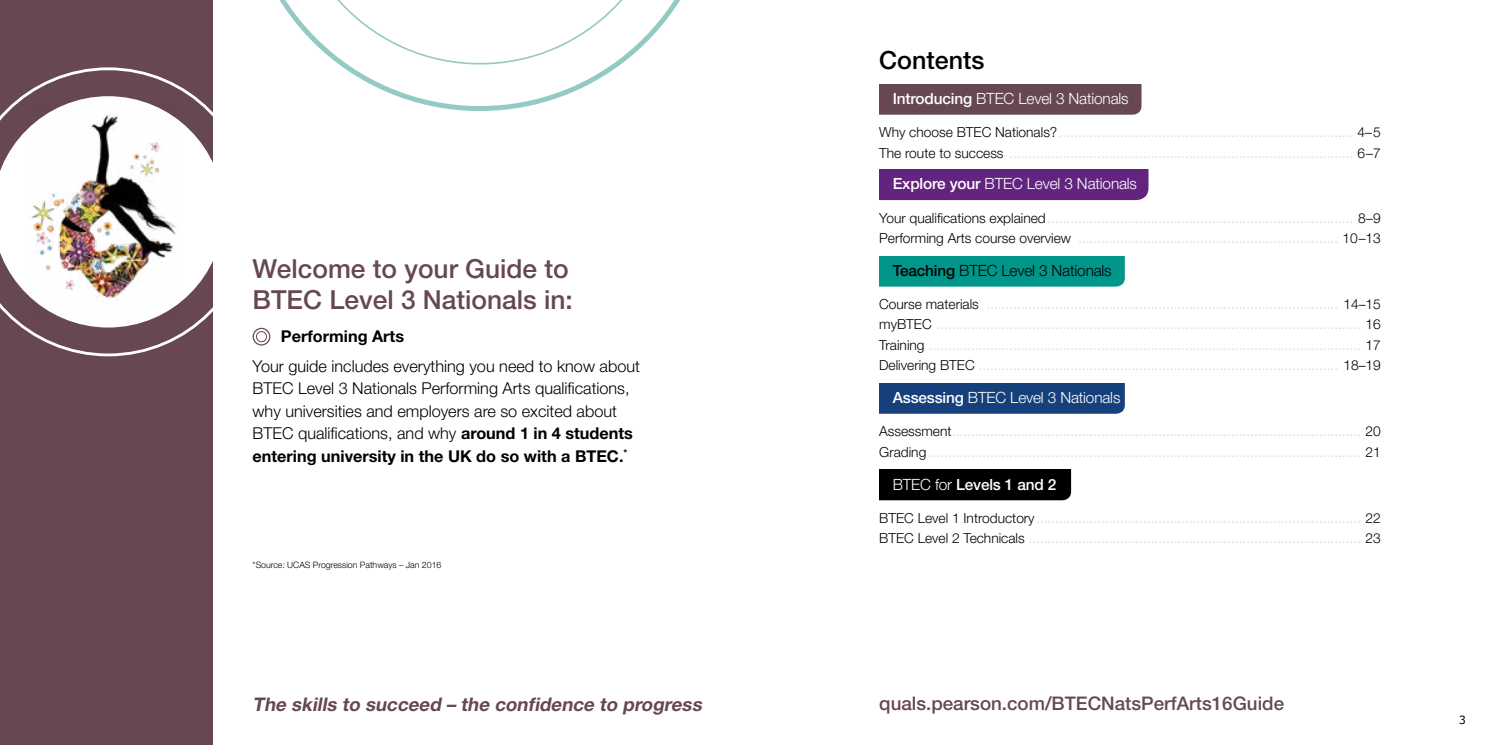
<style>
.page{position:relative;width:1489px;height:745px;background:#fff}
.page>*{position:absolute;margin:0;border:0;box-sizing:border-box;transform-origin:0 0}
.t1{font:500 26.25px/31.2px "Helvetica Neue LT Pro";color:#674754}
.t2{font:500 25px "Helvetica Neue LT Pro";color:#000}
.t3{font:italic 700 18.75px "Helvetica Neue LT Std";color:#674754}
.t4{font:500 18.75px "Helvetica Neue LT Pro";color:#674754}
.t5{font:300 16.25px/22.5px "Helvetica Neue LT Pro";color:#000}
.t6{font:700 16.25px "Helvetica Neue LT Std";color:#000}
.t7{font:300 15.38px "Helvetica Neue LT Pro";letter-spacing:-.01em;color:#fff}
.t8{font:300 15.38px "Helvetica Neue LT Pro";letter-spacing:-.01em;color:#000}
.t9{font:500 15.38px "Helvetica Neue LT Pro";letter-spacing:-.01em;color:#fff}
.t10{font:300 13.75px/20.2px "Helvetica Neue LT Pro";color:#d9d3d2}
.t11{font:11.25px "Verdana";color:#000}
.t12{font:300 8.75px "Helvetica Neue LT Pro";color:#000}
.s1{font-family:"Helvetica Neue LT Std";font-weight:700}
.s2{font-weight:500}
.s3{color:#000}
.s4{font-weight:300}
</style>
<div class="page">
<div style="left:0;top:0;width:213px;height:744px;background:#674754"></div>
<div style="left:252px;top:327px;width:18px;height:18px;border:1px solid #674754;border-radius:50%"></div>
<div style="left:256px;top:331px;width:11px;height:11px;border:1px solid #674754;border-radius:50%"></div>
<div style="left:879px;top:84px;width:262px;height:31px;background:#674754"></div>
<div style="left:879px;top:169px;width:269px;height:31px;background:#63247f"></div>
<div style="left:879px;top:256px;width:245px;height:30px;background:#00968a"></div>
<div style="left:879px;top:383px;width:245px;height:30px;background:#16407b"></div>
<div style="left:879px;top:469px;width:192px;height:31px;background:#000"></div>
<svg style="left:279px;top:0;width:401px;height:111px"></svg>
<svg style="left:290px;top:0;width:379px;height:64px"></svg>
<svg style="left:21px;top:67px;width:175px;height:289px"></svg>
<svg style="left:0;top:96px;width:213px;height:231px;fill:#fff"></svg>
<img style="left:25px;top:102px;width:154px;height:218px">
<h1 class="t1" style="left:252px;top:252px;width:322px">Welcome to your Guide to<br>BTEC Level 3 Nationals in:</h1>
<p class="t6" style="left:281px;top:326px;width:125px">Performing Arts</p>
<p class="t5" style="left:252px;top:354px;width:389px">Your guide includes everything you need to know about BTEC Level 3 Nationals Performing Arts qualifications, why universities and employers are so excited about BTEC qualifications, and why <span class="s1">around 1 in 4 students</span></p>
<p class="t6" style="left:252px;top:445px;width:376px">entering university in the UK do so with a BTEC.<sup>*</sup></p>
<p class="t12" style="left:252px;top:559px;width:190px">*Source: UCAS Progression Pathways – Jan 2016</p>
<h3 class="t3" style="left:252px;top:692px;width:454px">The skills to succeed – the confidence to progress</h3>
<h2 class="t2" style="left:879px;top:45px;width:107px">Contents</h2>
<p class="t7" style="left:892px;top:89px;width:237px"><span class="s2">Introducing</span> BTEC Level 3 Nationals</p>
<p class="t10" style="left:879px;top:122px;width:503px"><span class="s3">Why choose BTEC Nationals?</span>............................................................................. <span class="s3">4–5<br>The route to success</span> .......................................................................................... <span class="s3">6–7</span></p>
<p class="t7" style="left:892px;top:174px;width:246px"><span class="s2">Explore your</span> BTEC Level 3 Nationals</p>
<p class="t10" style="left:879px;top:207px;width:503px"><span class="s3">Your qualifications explained</span>................................................................................ <span class="s3">8–9<br>Performing Arts course overview</span> .................................................................... <span class="s3">10–13</span></p>
<p class="t8" style="left:892px;top:261px;width:220px"><span class="s2">Teaching</span> BTEC Level 3 Nationals</p>
<p class="t10" style="left:879px;top:294px;width:503px;text-align:justify"><span class="s3">Course materials</span> ............................................................................................ <span class="s3">14–15 myBTEC</span> ............................................................................................................... <span class="s3">16<br>Training</span> ................................................................................................................. <span class="s3">17<br>Delivering BTEC</span> .............................................................................................. <span class="s3">18–19</span></p>
<p class="t7" style="left:892px;top:388px;width:229px"><span class="s2">Assessing</span> BTEC Level 3 Nationals</p>
<p class="t10" style="left:879px;top:421px;width:503px"><span class="s3">Assessment</span>........................................................................................................... <span class="s3">20<br>Grading</span> ................................................................................................................. <span class="s3">21</span></p>
<p class="t9" style="left:892px;top:474px;width:165px"><span class="s4">BTEC for</span> Levels 1 and 2</p>
<p class="t10" style="left:879px;top:507px;width:503px"><span class="s3">BTEC Level 1 Introductory</span>..................................................................................... <span class="s3">22<br>BTEC Level 2 Technicals</span> ....................................................................................... <span class="s3">23</span></p>
<h3 class="t4" style="left:879px;top:691px;width:406px">quals.pearson.com/BTECNatsPerfArts16Guide</h3>
<p class="t11" style="left:1458px;top:711px;width:9px">3</p>
</div>
